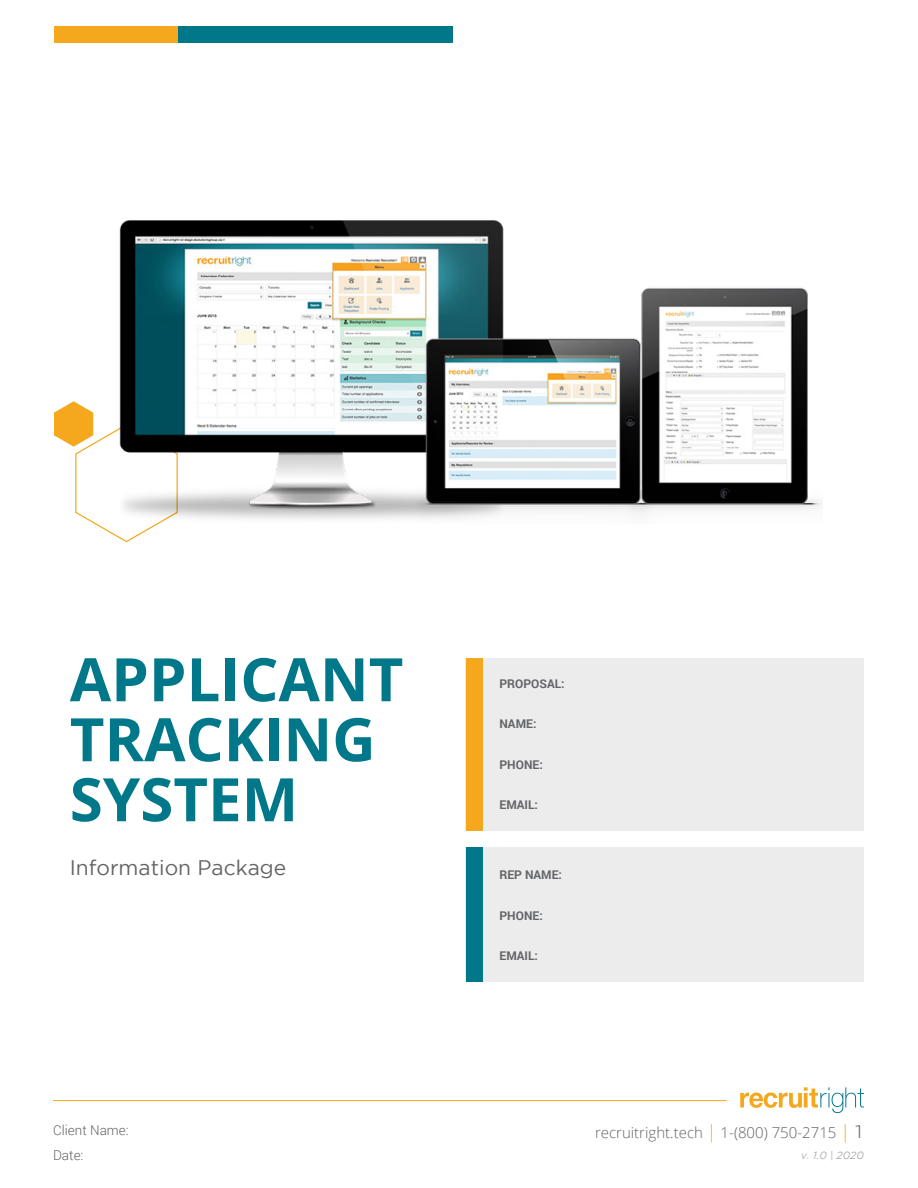
<style>
.page{position:relative;width:918px;height:1188px;background:#fff}
.page>*{position:absolute;margin:0;border:0;box-sizing:border-box;transform-origin:0 0}
.t1{font:700 60px/60px "Open Sans";color:#00788a}
.t2{font:21px "Gotham";color:#636466}
.t3{font:300 15px "Open Sans";color:#636466}
.t4{font:300 13.5px/24.8px "Roboto";color:#636466}
.t5{font:700 12px "Roboto";color:#636466}
.t6{font:italic 10.5px "Gotham";color:#acaeb1}
.s1{font-size:18px;color:#f5a81d}
.s2{font-family:"Roboto";font-size:18px}
</style>
<div class="page">
<svg style="left:740px;top:1087px;width:124px;height:26px"></svg>
<hr style="left:53px;top:1100px;width:674px;height:1px;background:#f5a81d">
<div style="left:54px;top:26px;width:398px;height:17px;background:#00788a"></div>
<img style="left:119px;top:220px;width:704px;height:300px">
<svg style="left:54px;top:401px;width:125px;height:142px"></svg>
<div style="left:54px;top:26px;width:124px;height:17px;background:#f5a81d"></div>
<div style="left:466px;top:658px;width:398px;height:173px;background:#ececed"></div>
<div style="left:466px;top:658px;width:17px;height:173px;background:#f5a81d"></div>
<div style="left:466px;top:847px;width:398px;height:135px;background:#ececed"></div>
<div style="left:466px;top:847px;width:17px;height:135px;background:#00788a"></div>
<h1 class="t1" style="left:70px;top:648px;width:335px">APPLICANT<br>TRACKING<br>SYSTEM</h1>
<h2 class="t2" style="left:70px;top:856px;width:218px">Information Package</h2>
<p class="t4" style="left:53px;top:1118px;width:77px">Client Name:<br>Date:</p>
<p class="t5" style="left:500px;top:675px;width:67px">PROPOSAL:</p>
<p class="t5" style="left:500px;top:716px;width:38px">NAME:</p>
<p class="t5" style="left:500px;top:756px;width:45px">PHONE:</p>
<p class="t5" style="left:500px;top:797px;width:40px">EMAIL:</p>
<p class="t5" style="left:500px;top:866px;width:64px">REP NAME:</p>
<p class="t5" style="left:500px;top:907px;width:45px">PHONE:</p>
<p class="t5" style="left:500px;top:947px;width:40px">EMAIL:</p>
<p class="t3" style="left:595px;top:1123px;width:270px">recruitright.tech <span class="s1">|</span> 1-(800) 750-2715 <span class="s1">|</span> <span class="s2">1</span></p>
<p class="t6" style="left:801px;top:1150px;width:64px">v. 1.0 | 2020</p>
</div>
